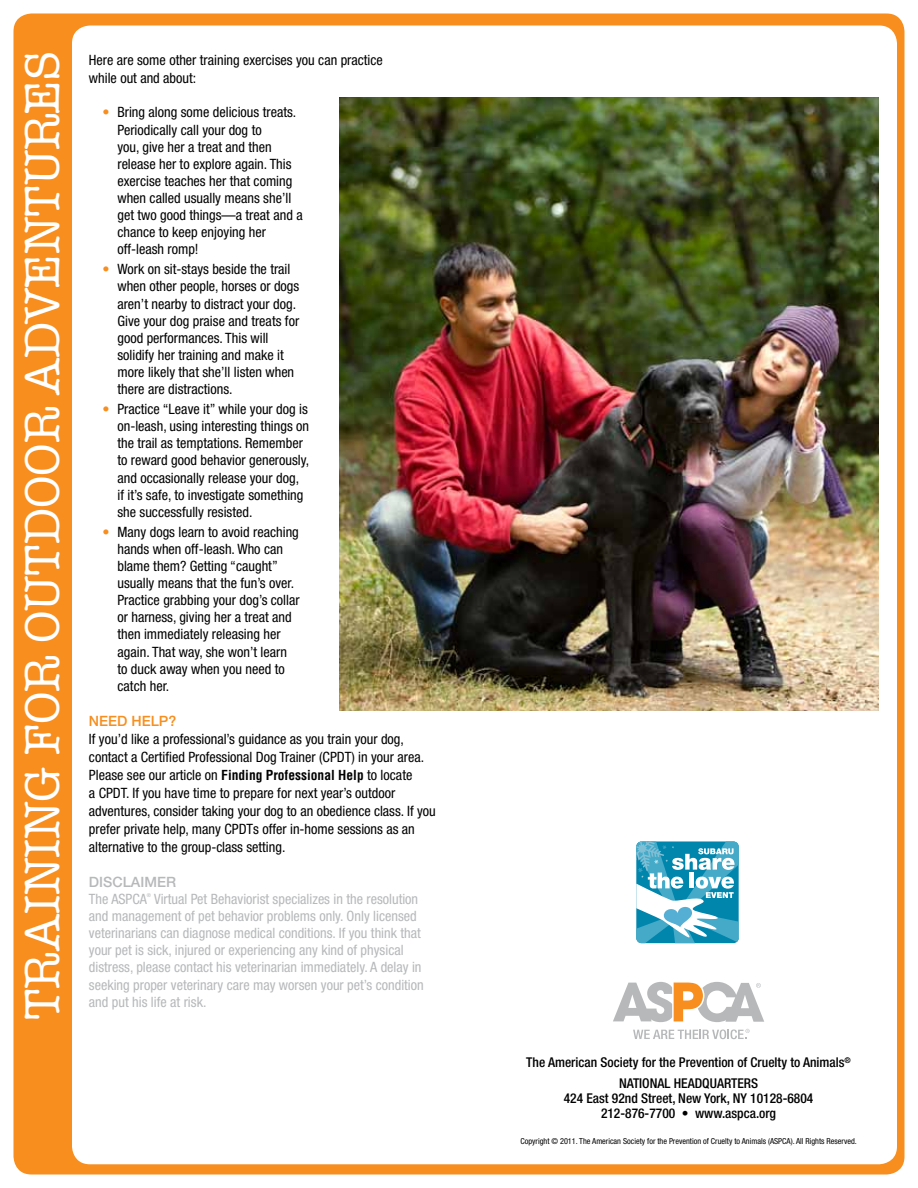
<style>
.page{position:relative;width:918px;height:1188px;background:#fff}
.page>*{position:absolute;margin:0;border:0;box-sizing:border-box;transform-origin:0 0}
.t1{font:49.5px "American Typewriter";color:#fff}
.t2{font:condensed 14.25px/17.1px "Helvetica Neue";color:#000}
.t3{font:condensed 14.25px/17.1px "Helvetica Neue";color:#b6b8ba}
.t4{font:500 14.25px "Helvetica Neue";color:#b6b8ba}
.t5{font:500 14.25px "Helvetica Neue";color:#f78e1e}
.t6{font:500 condensed 13.5px/21px "Helvetica Neue";color:#000;text-align:center}
.t7{font:condensed 8.25px "Helvetica Neue";color:#000}
.t8{font:condensed 5.25px "Helvetica Neue";color:#b6b8ba}
.s1{color:#f78e1e}
.s2{font-family:"Helvetica";font-weight:700;font-size:13.5px}
</style>
<div class="page">
<div style="left:13px;top:13px;width:891px;height:1161px;background:#f78e1e;border-radius:18px"></div>
<div style="left:72px;top:25px;width:825px;height:1139px;background:#fff;border-radius:18px"></div>
<img style="left:339px;top:98px;width:540px;height:613px">
<svg style="left:613px;top:982px;width:151px;height:40px"></svg>
<svg style="left:633px;top:1029px;width:117px;height:10px"></svg>
<svg style="left:636px;top:841px;width:103px;height:102px"></svg>
<h1 class="t1" style="left:5px;top:1020px;width:972px;rotate:-90deg">Training for Outdoor Adventures</h1>
<p class="t2" style="left:89px;top:51px;width:295px;line-height:18px">Here are some other training exercises you can practice while out and about:</p>
<p class="t2" style="left:117px;top:104px;width:187px;text-indent:-15px"><span class="s1">•</span> Bring along some delicious treats.<br>Periodically call your dog to<br>you, give her a treat and then release her to explore again. This exercise teaches her that coming when called usually means she’ll get two good things—a treat and a chance to keep enjoying her off-leash romp!</p>
<p class="t2" style="left:117px;top:261px;width:183px;text-indent:-15px"><span class="s1">•</span> Work on sit-stays beside the trail when other people, horses or dogs aren’t nearby to distract your dog.<br>Give your dog praise and treats for good performances. This will solidify her training and make it more likely that she’ll listen when there are distractions.</p>
<p class="t2" style="left:117px;top:400px;width:193px;text-indent:-15px"><span class="s1">•</span> Practice “Leave it” while your dog is on-leash, using interesting things on the trail as temptations. Remember to reward good behavior generously, and occasionally release your dog, if it’s safe, to investigate something she successfully resisted.</p>
<p class="t2" style="left:117px;top:523px;width:184px;text-indent:-15px"><span class="s1">•</span> Many dogs learn to avoid reaching hands when off-leash. Who can blame them? Getting “caught” usually means that the fun’s over.<br>Practice grabbing your dog’s collar or harness, giving her a treat and then immediately releasing her again. That way, she won’t learn to duck away when you need to catch her.</p>
<p class="t5" style="left:89px;top:712px;width:89px">NEED HELP?</p>
<p class="t2" style="left:89px;top:730px;width:348px;line-height:18px">If you’d like a professional’s guidance as you train your dog, contact a Certified Professional Dog Trainer (CPDT) in your area.<br>Please see our article on <span class="s2">Finding Professional Help</span> to locate<br>a CPDT. If you have time to prepare for next year’s outdoor adventures, consider taking your dog to an obedience class. If you prefer private help, many CPDTs offer in-home sessions as an alternative to the group-class setting.</p>
<p class="t4" style="left:89px;top:873px;width:89px">DISCLAIMER</p>
<p class="t3" style="left:89px;top:890px;width:60px">The ASPCA</p>
<p class="t8" style="left:147px;top:892px;width:6px">®</p>
<p class="t3" style="left:89px;top:890px;width:336px;text-indent:65px">Virtual Pet Behaviorist specializes in the resolution and management of pet behavior problems only. Only licensed veterinarians can diagnose medical conditions. If you think that your pet is sick, injured or experiencing any kind of physical distress, please contact his veterinarian immediately. A delay in seeking proper veterinary care may worsen your pet’s condition</p>
<p class="t3" style="left:89px;top:993px;width:119px">and put his life at risk.</p>
<p class="t6" style="left:526px;top:1052px;width:326px">The American Society for the Prevention of Cruelty to Animals<sup>®<br></sup>National Headquarters</p>
<p class="t6" style="left:564px;top:1091px;width:251px;line-height:15px">424 East 92nd Street, New York, NY 10128-6804<br>212-876-7700 • www.aspca.org</p>
<p class="t7" style="left:521px;top:1136px;width:338px">Copyright © 2011. The American Society for the Prevention of Cruelty to Animals (ASPCA). All Rights Reserved.</p>
</div>
